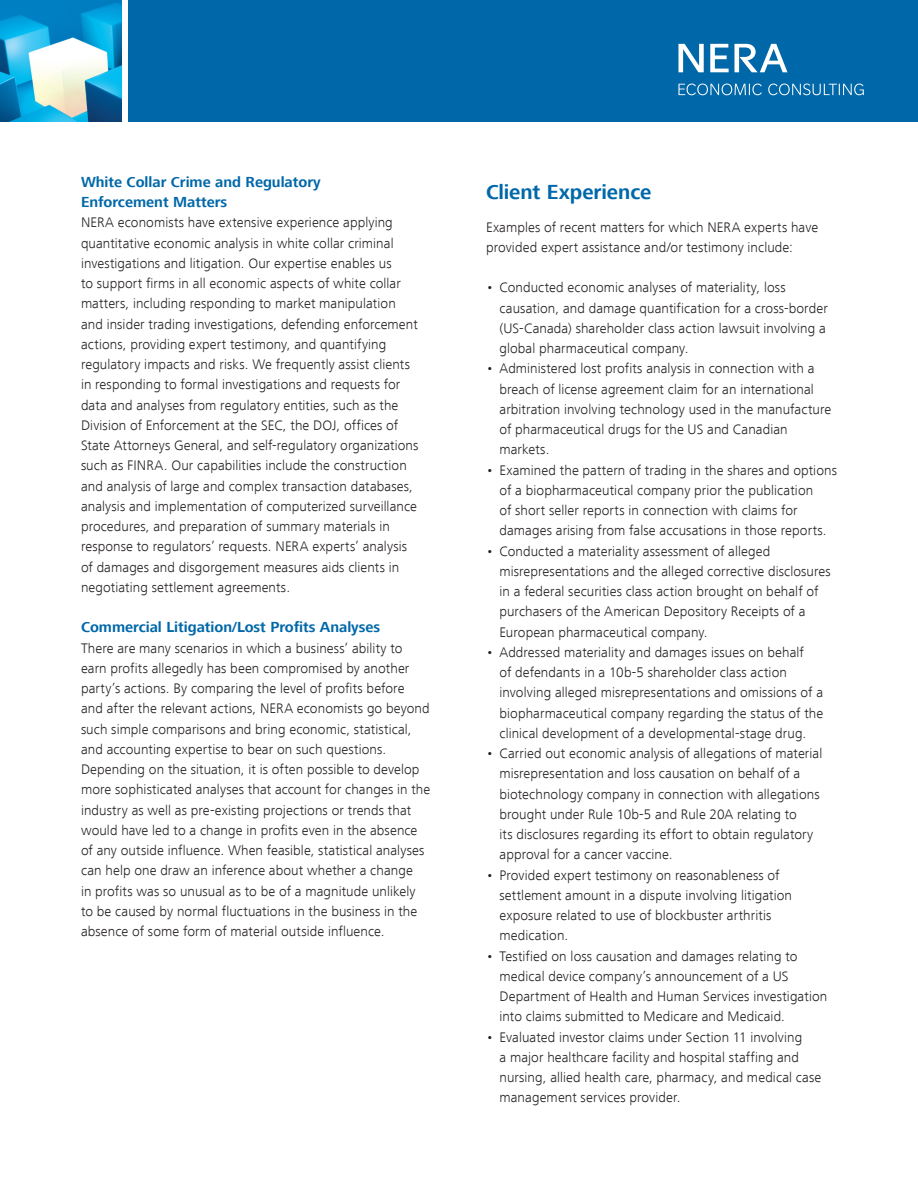
<style>
.page{position:relative;width:918px;height:1188px;background:#fff}
.page>*{position:absolute;margin:0;border:0;box-sizing:border-box;transform-origin:0 0}
.t1{font:700 21px "Frutiger Next LT";letter-spacing:-.005em;color:#0068a9}
.t2{font:700 15px/20.2px "Frutiger Next LT";color:#0068a9}
.Bodytext{font:300 14.25px/20.2px "Frutiger Next LT";letter-spacing:.005em;color:#231f20}
</style>
<div class="page">
<img style="left:0;top:0;width:121px;height:122px">
<div style="left:128px;top:0;width:790px;height:122px;background:#0068a9"></div>
<svg style="left:678px;top:44px;width:26px;height:28px"></svg>
<svg style="left:710px;top:44px;width:78px;height:28px"></svg>
<svg style="left:678px;top:84px;width:84px;height:11px"></svg>
<svg style="left:768px;top:84px;width:96px;height:11px"></svg>
<p class="t2" style="left:81px;top:172px;width:241px">White Collar Crime and Regulatory<br>Enforcement Matters</p>
<p class="Bodytext" style="left:81px;top:213px;width:339px">NERA economists have extensive experience applying quantitative economic analysis in white collar criminal investigations and litigation. Our expertise enables us<br>to support firms in all economic aspects of white collar matters, including responding to market manipulation and insider trading investigations, defending enforcement actions, providing expert testimony, and quantifying regulatory impacts and risks. We frequently assist clients in responding to formal investigations and requests for data and analyses from regulatory entities, such as the Division of Enforcement at the SEC, the DOJ, offices of State Attorneys General, and self-regulatory organizations such as FINRA. Our capabilities include the construction and analysis of large and complex transaction databases, analysis and implementation of computerized surveillance procedures, and preparation of summary materials in response to regulators’ requests. NERA experts’ analysis of damages and disgorgement measures aids clients in negotiating settlement agreements.</p>
<p class="t2" style="left:81px;top:617px;width:301px">Commercial Litigation/Lost Profits Analyses</p>
<p class="Bodytext" style="left:81px;top:638px;width:351px">There are many scenarios in which a business’ ability to earn profits allegedly has been compromised by another party’s actions. By comparing the level of profits before<br>and after the relevant actions, NERA economists go beyond such simple comparisons and bring economic, statistical, and accounting expertise to bear on such questions.<br>Depending on the situation, it is often possible to develop more sophisticated analyses that account for changes in the industry as well as pre-existing projections or trends that would have led to a change in profits even in the absence of any outside influence. When feasible, statistical analyses can help one draw an inference about whether a change<br>in profits was so unusual as to be of a magnitude unlikely to be caused by normal fluctuations in the business in the absence of some form of material outside influence.</p>
<p class="t1" style="left:486px;top:180px;width:167px">Client Experience</p>
<p class="Bodytext" style="left:486px;top:217px;width:334px">Examples of recent matters for which NERA experts have provided expert assistance and/or testimony include:</p>
<p class="Bodytext" style="left:500px;top:278px;width:330px;text-indent:-14px">• Conducted economic analyses of materiality, loss causation, and damage quantification for a cross-border (US-Canada) shareholder class action lawsuit involving a global pharmaceutical company.</p>
<p class="Bodytext" style="left:500px;top:359px;width:333px;text-indent:-14px">• Administered lost profits analysis in connection with a breach of license agreement claim for an international arbitration involving technology used in the manufacture of pharmaceutical drugs for the US and Canadian markets.</p>
<p class="Bodytext" style="left:500px;top:460px;width:339px;text-indent:-14px">• Examined the pattern of trading in the shares and options of a biopharmaceutical company prior the publication<br>of short seller reports in connection with claims for damages arising from false accusations in those reports.</p>
<p class="Bodytext" style="left:500px;top:541px;width:333px;text-indent:-14px">• Conducted a materiality assessment of alleged misrepresentations and the alleged corrective disclosures in a federal securities class action brought on behalf of purchasers of the American Depository Receipts of a European pharmaceutical company.</p>
<p class="Bodytext" style="left:500px;top:642px;width:325px;text-indent:-14px">• Addressed materiality and damages issues on behalf<br>of defendants in a 10b-5 shareholder class action involving alleged misrepresentations and omissions of a biopharmaceutical company regarding the status of the clinical development of a developmental-stage drug.</p>
<p class="Bodytext" style="left:500px;top:743px;width:324px;text-indent:-14px">• Carried out economic analysis of allegations of material misrepresentation and loss causation on behalf of a biotechnology company in connection with allegations brought under Rule 10b-5 and Rule 20A relating to<br>its disclosures regarding its effort to obtain regulatory approval for a cancer vaccine.</p>
<p class="Bodytext" style="left:500px;top:865px;width:294px;text-indent:-14px">• Provided expert testimony on reasonableness of settlement amount in a dispute involving litigation exposure related to use of blockbuster arthritis medication.</p>
<p class="Bodytext" style="left:500px;top:946px;width:329px;text-indent:-14px">• Testified on loss causation and damages relating to medical device company’s announcement of a US Department of Health and Human Services investigation into claims submitted to Medicare and Medicaid.</p>
<p class="Bodytext" style="left:500px;top:1027px;width:323px;text-indent:-14px">• Evaluated investor claims under Section 11 involving<br>a major healthcare facility and hospital staffing and nursing, allied health care, pharmacy, and medical case management services provider.</p>
</div>
